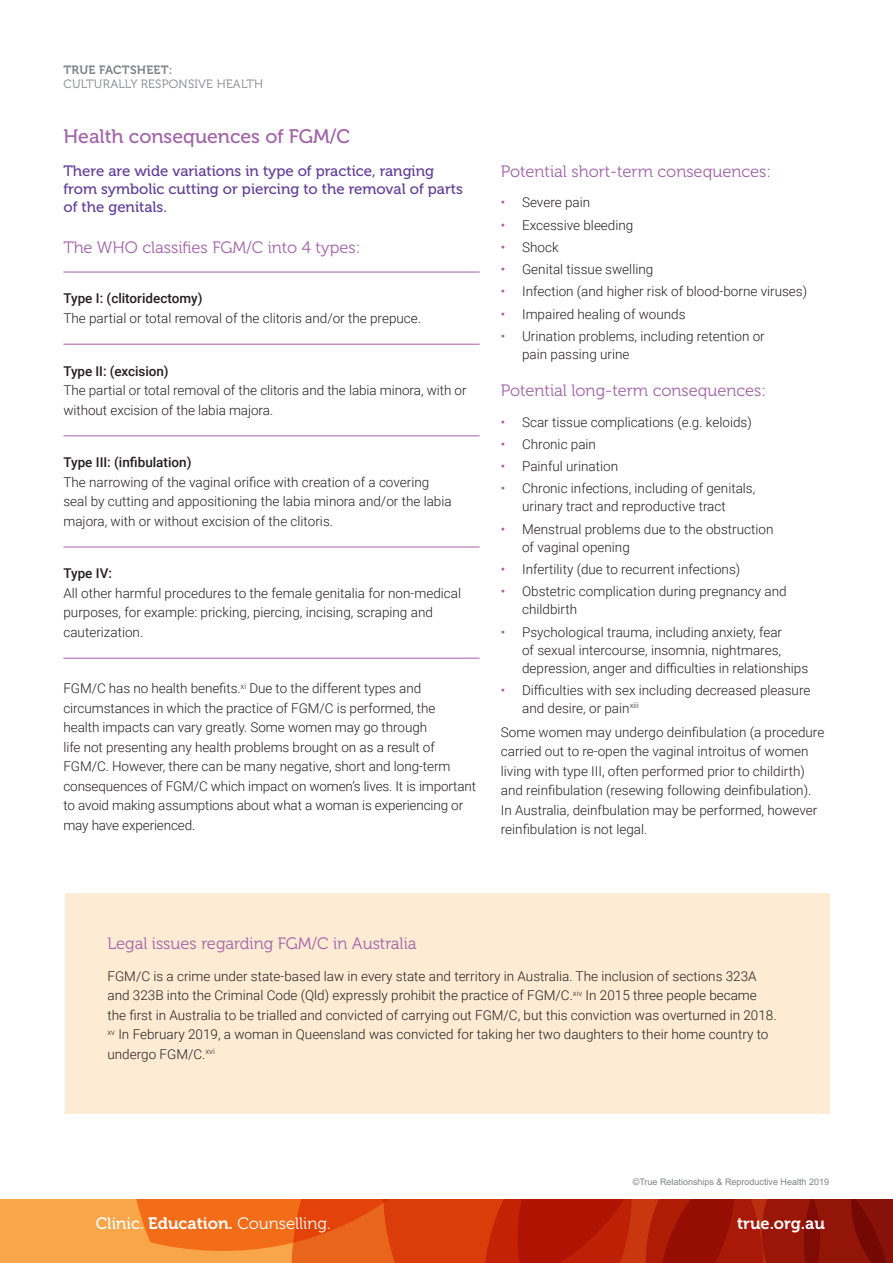
<style>
.page{position:relative;width:893px;height:1263px;background:#fff}
.page>*{position:absolute;margin:0;border:0;box-sizing:border-box;transform-origin:0 0}
.t1{font:19.5px "Museo 500";color:#a262a8}
.t2{font:16.5px "Museo 300";color:#a262a8}
.t3{font:16.5px "Museo 300";color:#fff}
.t4{font:16.5px "Museo 700";color:#fff}
.Body_Copy_Intro{font:15px/18px "Museo 500";color:#623e99}
.Body_Copy{font:300 13.5px/19.5px "Roboto";color:#231f20}
.t5{font:12px "Museo 300";letter-spacing:.02em;color:#808285}
.t6{font:12px "Museo 700";letter-spacing:.02em;color:#808285}
.t7{font:9px "Arial";color:#808285}
.s1{font-weight:500}
.s2{font-weight:400;color:#a262a8}
.s3{font-family:"Museo 500"}
.s4{font-family:"Museo 700"}
</style>
<div class="page">
<div style="left:0;top:1199px;width:893px;height:64px;background:#f9a64a"></div>
<svg style="left:136px;top:1199px;width:757px;height:64px;background:#c4390e"></svg>
<hr style="left:63px;top:272px;width:417px;height:1px;background:#a262a8">
<hr style="left:63px;top:344px;width:417px;height:1px;background:#a262a8">
<hr style="left:63px;top:435px;width:417px;height:1px;background:#a262a8">
<hr style="left:63px;top:547px;width:417px;height:1px;background:#a262a8">
<hr style="left:63px;top:658px;width:417px;height:1px;background:#a262a8">
<div style="left:65px;top:894px;width:764px;height:220px;background:#feebd4"></div>
<p class="t6" style="left:63px;top:63px;width:110px">TRUE FACTSHEET:</p>
<p class="t5" style="left:63px;top:77px;width:201px">CULTURALLY RESPONSIVE HEALTH</p>
<h1 class="t1" style="left:63px;top:125px;width:288px">Health consequences of FGM/C</h1>
<p class="Body_Copy_Intro" style="left:63px;top:162px;width:401px">There are wide variations in type of practice, ranging from symbolic cutting or piercing to the removal of parts of the genitals.</p>
<h2 class="t2" style="left:63px;top:238px;width:299px">The WHO classifies FGM/C into 4 types:</h2>
<p class="Body_Copy" style="left:63px;top:288px;width:359px"><span class="s1">Type I: (clitoridectomy)<br></span>The partial or total removal of the clitoris and/or the prepuce.</p>
<p class="Body_Copy" style="left:63px;top:360px;width:405px"><span class="s1">Type II: (excision)<br></span>The partial or total removal of the clitoris and the labia minora, with or without excision of the labia majora.</p>
<p class="Body_Copy" style="left:63px;top:452px;width:390px"><span class="s1">Type III: (infibulation)<br></span>The narrowing of the vaginal orifice with creation of a covering seal by cutting and appositioning the labia minora and/or the labia majora, with or without excision of the clitoris.</p>
<p class="Body_Copy" style="left:63px;top:563px;width:399px"><span class="s1">Type IV:<br></span>All other harmful procedures to the female genitalia for non-medical purposes, for example: pricking, piercing, incising, scraping and cauterization.</p>
<p class="Body_Copy" style="left:63px;top:678px;width:414px">FGM/C has no health benefits.<sup>xi</sup> Due to the different types and circumstances in which the practice of FGM/C is performed, the<br>health impacts can vary greatly. Some women may go through<br>life not presenting any health problems brought on as a result of FGM/C. However, there can be many negative, short and long-term consequences of FGM/C which impact on women’s lives. It is important to avoid making assumptions about what a woman is experiencing or may have experienced.</p>
<h2 class="t2" style="left:501px;top:162px;width:272px">Potential short-term consequences:</h2>
<p class="Body_Copy" style="left:501px;top:192px;width:91px"><span class="s2">•</span> Severe pain</p>
<p class="Body_Copy" style="left:501px;top:214px;width:134px"><span class="s2">•</span> Excessive bleeding</p>
<p class="Body_Copy" style="left:501px;top:237px;width:59px"><span class="s2">•</span> Shock</p>
<p class="Body_Copy" style="left:501px;top:259px;width:154px"><span class="s2">•</span> Genital tissue swelling</p>
<p class="Body_Copy" style="left:501px;top:281px;width:308px"><span class="s2">•</span> Infection (and higher risk of blood-borne viruses)</p>
<p class="Body_Copy" style="left:501px;top:303px;width:186px"><span class="s2">•</span> Impaired healing of wounds</p>
<p class="Body_Copy" style="left:522px;top:326px;width:244px;line-height:18px;text-indent:-21px"><span class="s2">•</span> Urination problems, including retention or pain passing urine</p>
<h2 class="t2" style="left:501px;top:381px;width:267px">Potential long-term consequences:</h2>
<p class="Body_Copy" style="left:501px;top:412px;width:252px"><span class="s2">•</span> Scar tissue complications (e.g. keloids)</p>
<p class="Body_Copy" style="left:501px;top:434px;width:97px"><span class="s2">•</span> Chronic pain</p>
<p class="Body_Copy" style="left:501px;top:456px;width:119px"><span class="s2">•</span> Painful urination</p>
<p class="Body_Copy" style="left:522px;top:479px;width:235px;line-height:18px;text-indent:-21px"><span class="s2">•</span> Chronic infections, including of genitals, urinary tract and reproductive tract</p>
<p class="Body_Copy" style="left:522px;top:519px;width:253px;line-height:18px;text-indent:-21px"><span class="s2">•</span> Menstrual problems due to the obstruction of vaginal opening</p>
<p class="Body_Copy" style="left:501px;top:559px;width:241px"><span class="s2">•</span> Infertility (due to recurrent infections)</p>
<p class="Body_Copy" style="left:522px;top:582px;width:266px;line-height:18px;text-indent:-21px"><span class="s2">•</span> Obstetric complication during pregnancy and childbirth</p>
<p class="Body_Copy" style="left:522px;top:622px;width:288px;line-height:18px;text-indent:-21px"><span class="s2">•</span> Psychological trauma, including anxiety, fear<br>of sexual intercourse, insomnia, nightmares, depression, anger and difficulties in relationships</p>
<p class="Body_Copy" style="left:522px;top:680px;width:290px;line-height:18px;text-indent:-21px"><span class="s2">•</span> Difficulties with sex including decreased pleasure and desire, or pain<sup>xiii</sup></p>
<p class="Body_Copy" style="left:501px;top:721px;width:325px">Some women may undergo deinfibulation (a procedure carried out to re‐open the vaginal introitus of women living with type III, often performed prior to childirth) and reinfibulation (resewing following deinfibulation).<br>In Australia, deinfbulation may be performed, however reinfibulation is not legal.</p>
<h2 class="t2" style="left:107px;top:934px;width:311px">Legal issues regarding FGM/C in Australia</h2>
<p class="Body_Copy" style="left:107px;top:966px;width:671px">FGM/C is a crime under state-based law in every state and territory in Australia. The inclusion of sections 323A and 323B into the Criminal Code (Qld) expressly prohibit the practice of FGM/C.<sup>xiv</sup> In 2015 three people became the first in Australia to be trialled and convicted of carrying out FGM/C, but this conviction was overturned in 2018. <sup>xv</sup> In February 2019, a woman in Queensland was convicted for taking her two daughters to their home country to undergo FGM/C.<sup>xvi</sup></p>
<p class="t7" style="left:633px;top:1175px;width:198px">©True Relationships &amp; Reproductive Health 2019</p>
<p class="t3" style="left:96px;top:1214px;width:236px"><span class="s3">Clinic.</span> <span class="s4">Education.</span> Counselling.</p>
<p class="t4" style="left:737px;top:1214px;width:89px">true.org.au</p>
</div>
